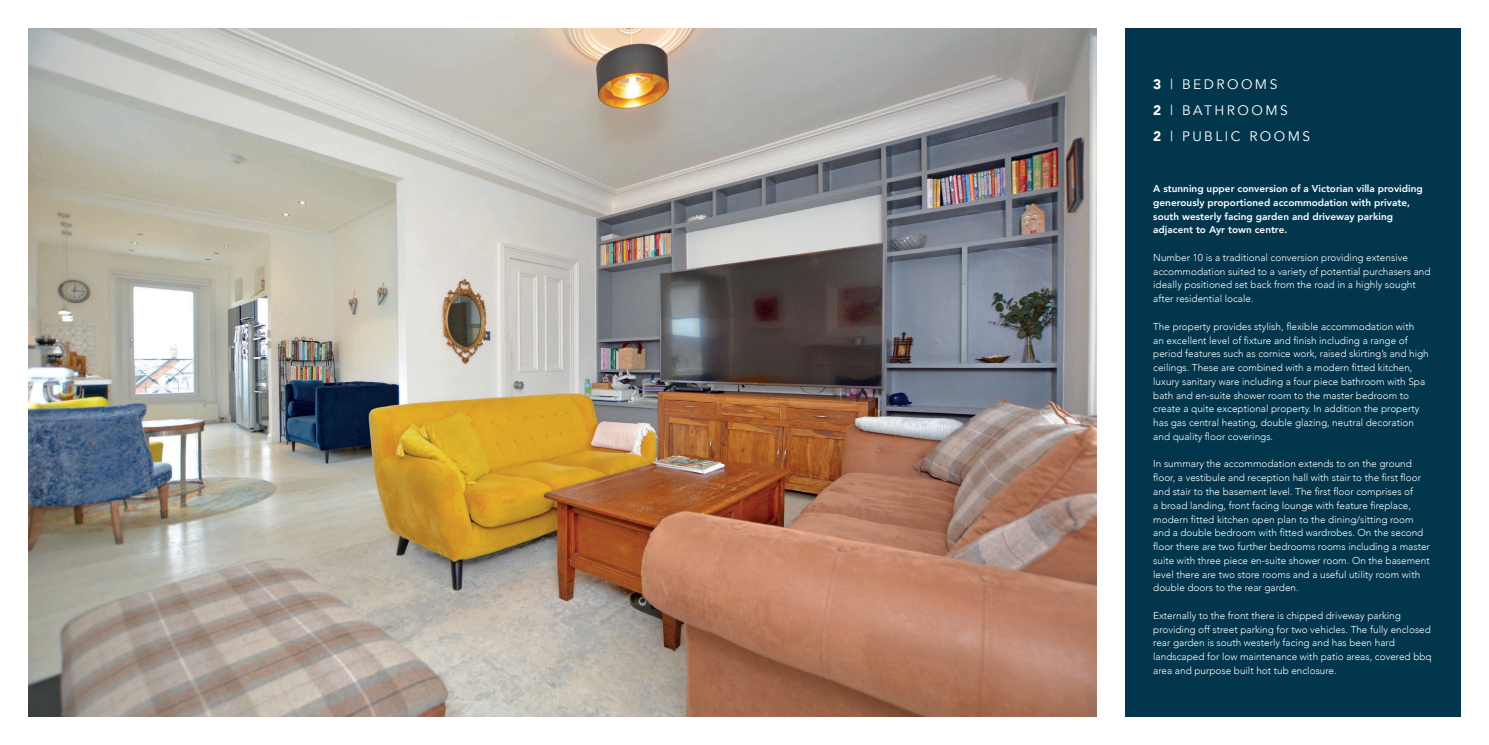
<style>
.page{position:relative;width:1489px;height:745px;background:#fff}
.page>*{position:absolute;margin:0;border:0;box-sizing:border-box;transform-origin:0 0}
.t1{font:13.75px "Avenir";letter-spacing:.18em;color:#fff}
.t2{font:300 10px/13.8px "Avenir";color:#fff}
.t3{font:800 10px/13.8px "Avenir";color:#fff}
.s1{font-weight:900}
</style>
<div class="page">
<div style="left:28px;top:28px;width:1432px;height:688px;background:#01364d"></div>
<div style="left:1096px;top:0;width:28px;height:744px;background:#fff"></div>
<img style="left:28px;top:28px;width:1068px;height:688px">
<p class="t1" style="left:1153px;top:75px;width:126px"><span class="s1">3</span> | BEDROOMS</p>
<p class="t1" style="left:1153px;top:102px;width:136px"><span class="s1">2</span> | BATHROOMS</p>
<p class="t1" style="left:1153px;top:128px;width:158px"><span class="s1">2</span> | PUBLIC ROOMS</p>
<p class="t3" style="left:1153px;top:182px;width:271px">A stunning upper conversion of a Victorian villa providing generously proportioned accommodation with private, south westerly facing garden and driveway parking adjacent to Ayr town centre.</p>
<p class="t2" style="left:1153px;top:250px;width:279px">Number 10 is a traditional conversion providing extensive accommodation suited to a variety of potential purchasers and ideally positioned set back from the road in a highly sought after residential locale.</p>
<p class="t2" style="left:1153px;top:319px;width:277px">The property provides stylish, flexible accommodation with<br>an excellent level of fixture and finish including a range of period features such as cornice work, raised skirting’s and high ceilings. These are combined with a modern fitted kitchen, luxury sanitary ware including a four piece bathroom with Spa bath and en-suite shower room to the master bedroom to create a quite exceptional property. In addition the property has gas central heating, double glazing, neutral decoration and quality floor coverings.</p>
<p class="t2" style="left:1153px;top:457px;width:278px">In summary the accommodation extends to on the ground floor, a vestibule and reception hall with stair to the first floor and stair to the basement level. The first floor comprises of<br>a broad landing, front facing lounge with feature fireplace, modern fitted kitchen open plan to the dining/sitting room and a double bedroom with fitted wardrobes. On the second floor there are two further bedrooms rooms including a master suite with three piece en-suite shower room. On the basement level there are two store rooms and a useful utility room with double doors to the rear garden.</p>
<p class="t2" style="left:1153px;top:608px;width:280px">Externally to the front there is chipped driveway parking providing off street parking for two vehicles. The fully enclosed rear garden is south westerly facing and has been hard landscaped for low maintenance with patio areas, covered bbq area and purpose built hot tub enclosure.</p>
</div>
